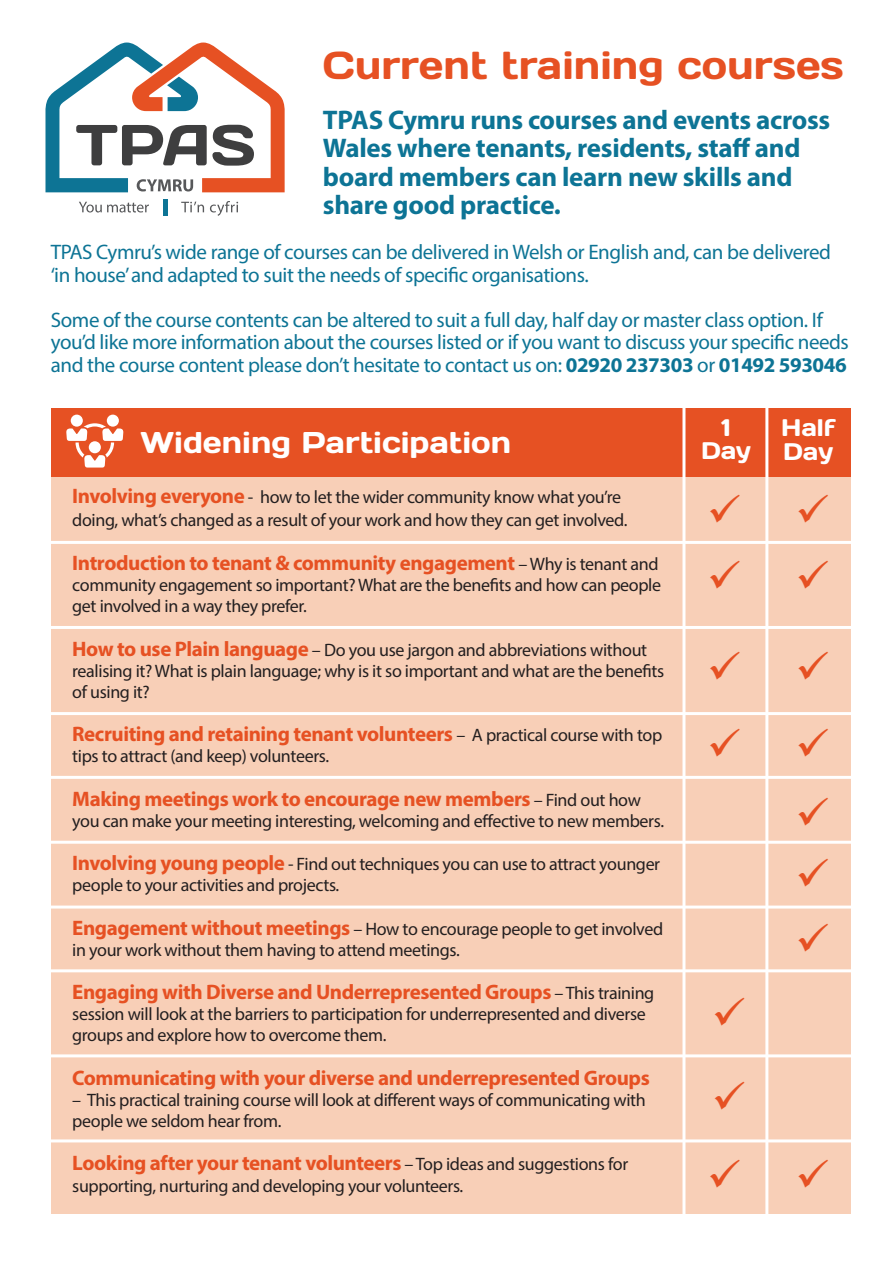
<style>
.page{position:relative;width:893px;height:1263px;background:#fff}
.page>*{position:absolute;margin:0;border:0;box-sizing:border-box;transform-origin:0 0}
.t1{font:39px "Days";color:#e65123}
.t2{font:30px "Days";color:#fff}
.t3{font:700 27px/28.5px "Myriad Pro";letter-spacing:-.01em;color:#0d7495}
.t4{font:24px/22.5px "Days";color:#fff;text-align:center}
.t5{font:21px/22.5px "Myriad Pro";letter-spacing:-.02em;color:#0d7495}
.t6{font:700 21px "Myriad Pro";letter-spacing:-.02em;color:#e65123}
.t7{font:18px/21px "Myriad Pro";letter-spacing:-.02em;color:#231f20}
.s1{font-weight:700}
.s2{font-weight:700;font-size:21px;color:#e65123}
.s3{font-weight:400;font-size:18px;color:#231f20}
</style>
<div class="page">
<div style="left:163px;top:199px;width:5px;height:17px;background:#0d7495"></div>
<svg style="left:79px;top:202px;width:70px;height:10px"></svg>
<svg style="left:181px;top:202px;width:23px;height:10px"></svg>
<svg style="left:210px;top:201px;width:28px;height:15px"></svg>
<svg style="left:45px;top:43px;width:240px;height:149px"></svg>
<div style="left:52px;top:460px;width:799px;height:753px;background:#f8cfb7"></div>
<div style="left:52px;top:408px;width:799px;height:68px;background:#e65123"></div>
<hr style="left:682px;top:398px;width:3px;height:841px;background:#fff">
<hr style="left:765px;top:398px;width:3px;height:841px;background:#fff">
<svg style="left:66px;top:415px;width:58px;height:53px"></svg>
<hr style="left:49px;top:541px;width:814px;height:3px;background:#fff">
<hr style="left:49px;top:626px;width:814px;height:3px;background:#fff">
<hr style="left:49px;top:712px;width:814px;height:3px;background:#fff">
<hr style="left:49px;top:776px;width:814px;height:3px;background:#fff">
<hr style="left:49px;top:841px;width:814px;height:3px;background:#fff">
<hr style="left:49px;top:905px;width:814px;height:3px;background:#fff">
<hr style="left:49px;top:969px;width:814px;height:3px;background:#fff">
<hr style="left:49px;top:1054px;width:814px;height:3px;background:#fff">
<hr style="left:49px;top:1139px;width:814px;height:3px;background:#fff">
<p class="t1" style="left:323px;top:41px;width:522px">Current training courses</p>
<p class="t3" style="left:323px;top:104px;width:509px">TPAS Cymru runs courses and events across Wales where tenants, residents, staff and board members can learn new skills and share good practice.</p>
<p class="t5" style="left:51px;top:241px;width:782px">TPAS Cymru’s wide range of courses can be delivered in Welsh or English and, can be delivered ‘in house’ and adapted to suit the needs of specific organisations.</p>
<p class="t5" style="left:51px;top:308px;width:800px">Some of the course contents can be altered to suit a full day, half day or master class option. If you’d like more information about the courses listed or if you want to discuss your specific needs and the course content please don’t hesitate to contact us on: <span class="s1">02920 237303</span> or <span class="s1">01492 593046</span></p>
<p class="t2" style="left:141px;top:423px;width:372px">Widening Participation</p>
<p class="t7" style="left:72px;top:486px;width:557px;line-height:22.5px"><span class="s2">Involving everyone</span> - how to let the wider community know what you’re doing, what’s changed as a result of your work and how they can get involved.</p>
<p class="t6" style="left:72px;top:549px;width:588px">Introduction to tenant &amp; community engagement <span class="s3">– Why is tenant and</span></p>
<p class="t7" style="left:72px;top:574px;width:590px">community engagement so important? What are the benefits and how can people get involved in a way they prefer.</p>
<p class="t7" style="left:72px;top:639px;width:593px"><span class="s2">How to use Plain language</span> – Do you use jargon and abbreviations without realising it? What is plain language; why is it so important and what are the benefits of using it?</p>
<p class="t6" style="left:72px;top:720px;width:591px">Recruiting and retaining tenant volunteers <span class="s3">– A practical course with top</span></p>
<p class="t7" style="left:72px;top:745px;width:258px">tips to attract (and keep) volunteers.</p>
<p class="t6" style="left:72px;top:785px;width:570px">Making meetings work to encourage new members <span class="s3">– Find out how</span></p>
<p class="t7" style="left:72px;top:810px;width:593px">you can make your meeting interesting, welcoming and effective to new members.</p>
<p class="t7" style="left:72px;top:853px;width:589px"><span class="s2">Involving young people</span> - Find out techniques you can use to attract younger people to your activities and projects.</p>
<p class="t7" style="left:72px;top:918px;width:592px"><span class="s2">Engagement without meetings</span> – How to encourage people to get involved in your work without them having to attend meetings.</p>
<p class="t6" style="left:72px;top:978px;width:584px">Engaging with Diverse and Underrepresented Groups <span class="s3">– This training</span></p>
<p class="t7" style="left:72px;top:1003px;width:575px">session will look at the barriers to participation for underrepresented and diverse groups and explore how to overcome them.</p>
<p class="t6" style="left:72px;top:1064px;width:579px">Communicating with your diverse and underrepresented Groups</p>
<p class="t7" style="left:72px;top:1089px;width:575px">– This practical training course will look at different ways of communicating with people we seldom hear from.</p>
<p class="t6" style="left:72px;top:1149px;width:557px">Looking after your tenant volunteers <span class="s3">– Top ideas and suggestions for</span></p>
<p class="t7" style="left:72px;top:1175px;width:393px">supporting, nurturing and developing your volunteers.</p>
<p class="t4" style="left:701px;top:415px;width:52px">1<br>Day</p>
<p class="t4" style="left:781px;top:415px;width:56px;line-height:24px;text-align:left">Half<br>Day</p>
</div>
